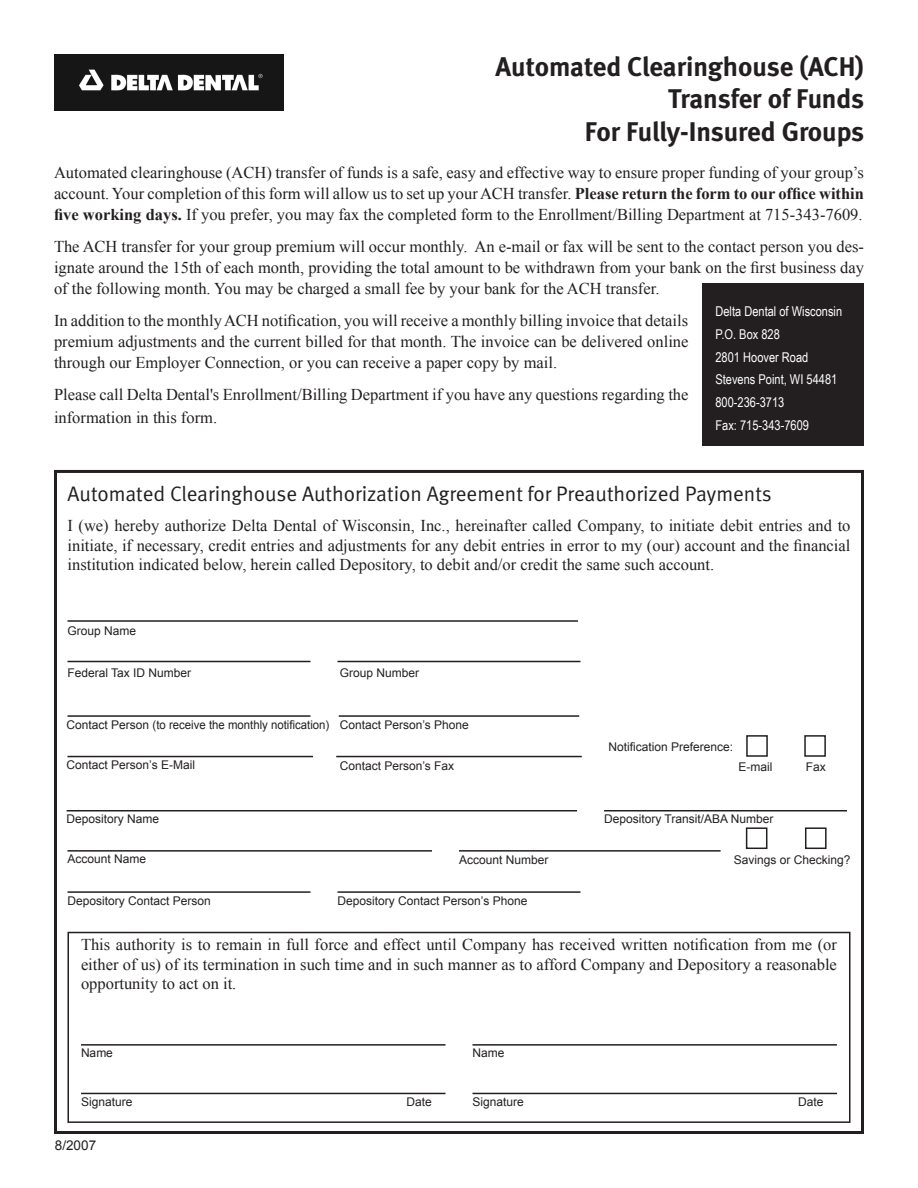
<style>
.page{position:relative;width:918px;height:1188px;background:#fff}
.page>*{position:absolute;margin:0;border:0;box-sizing:border-box;transform-origin:0 0}
.t1{font:700 27px "Meta";color:#231f20}
.t2{font:21px "Meta Normal";color:#231f20}
.t3{font:16.5px/21px "Times New Roman";color:#231f20;text-align:justify}
.t4{font:13.5px "Arial Narrow";color:#fff}
.t5{font:13.5px "Arial";color:#231f20}
.t6{font:12px "Arial";color:#231f20}
.s1{font-weight:700}
</style>
<div class="page">
<div style="left:54px;top:470px;width:810px;height:664px;border:3px solid #231f20"></div>
<hr style="left:68px;top:620px;width:510px;height:2px;background:#231f20">
<hr style="left:338px;top:661px;width:242px;height:1px;background:#231f20">
<hr style="left:67px;top:810px;width:510px;height:2px;background:#231f20">
<hr style="left:68px;top:850px;width:364px;height:2px;background:#231f20">
<hr style="left:604px;top:810px;width:243px;height:2px;background:#231f20">
<hr style="left:68px;top:891px;width:242px;height:2px;background:#231f20">
<hr style="left:338px;top:891px;width:242px;height:2px;background:#231f20">
<hr style="left:68px;top:715px;width:242px;height:2px;background:#231f20">
<hr style="left:339px;top:715px;width:240px;height:2px;background:#231f20">
<hr style="left:336px;top:756px;width:246px;height:1px;background:#231f20">
<hr style="left:68px;top:661px;width:242px;height:1px;background:#231f20">
<hr style="left:459px;top:850px;width:262px;height:2px;background:#231f20">
<div style="left:746px;top:827px;width:21px;height:22px;border:2px solid #231f20"></div>
<div style="left:805px;top:827px;width:22px;height:22px;border:2px solid #231f20"></div>
<div style="left:68px;top:932px;width:782px;height:191px;border:2px solid #231f20"></div>
<hr style="left:81px;top:1044px;width:365px;height:2px;background:#231f20">
<hr style="left:81px;top:1093px;width:365px;height:1px;background:#231f20">
<hr style="left:472px;top:1044px;width:365px;height:2px;background:#231f20">
<hr style="left:472px;top:1093px;width:365px;height:1px;background:#231f20">
<div style="left:702px;top:283px;width:162px;height:163px;background:#231f20"></div>
<img style="left:54px;top:54px;width:230px;height:56px">
<hr style="left:68px;top:756px;width:245px;height:1px;background:#231f20">
<div style="left:746px;top:735px;width:22px;height:22px;border:2px solid #231f20"></div>
<div style="left:804px;top:735px;width:22px;height:22px;border:2px solid #231f20"></div>
<p class="t1" style="left:495px;top:49px;width:370px">Automated Clearinghouse (ACH)</p>
<p class="t1" style="left:668px;top:82px;width:198px">Transfer of Funds</p>
<p class="t1" style="left:585px;top:114px;width:281px">For Fully-Insured Groups</p>
<p class="t3" style="left:54px;top:162px;width:812px">Automated clearinghouse (ACH) transfer of funds is a safe, easy and effective way to ensure proper funding of your group’s account. Your completion of this form will allow us to set up your ACH transfer. <span class="s1">Please return the form to our office within five working days.</span> If you prefer, you may fax the completed form to the Enrollment/Billing Department at 715-343-7609.</p>
<p class="t3" style="left:54px;top:236px;width:812px">The ACH transfer for your group premium will occur monthly. An e-mail or fax will be sent to the contact person you des&shy;ignate around the 15th of each month, providing the total amount to be withdrawn from your bank on the first business day of the following month. You may be charged a small fee by your bank for the ACH transfer.</p>
<p class="t3" style="left:54px;top:310px;width:636px">In addition to the monthly ACH notification, you will receive a monthly billing invoice that details premium adjustments and the current billed for that month. The invoice can be delivered online through our Employer Connection, or you can receive a paper copy by mail.</p>
<p class="t3" style="left:54px;top:382px;width:636px;line-height:23px">Please call Delta Dental's Enrollment/Billing Department if you have any questions regarding the information in this form.</p>
<p class="t4" style="left:716px;top:301px;width:128px">Delta Dental of Wisconsin</p>
<p class="t4" style="left:716px;top:324px;width:66px">P.O. Box 828</p>
<p class="t4" style="left:716px;top:347px;width:94px">2801 Hoover Road</p>
<p class="t4" style="left:716px;top:370px;width:123px">Stevens Point, WI 54481</p>
<p class="t4" style="left:716px;top:392px;width:70px">800-236-3713</p>
<p class="t4" style="left:716px;top:415px;width:95px">Fax: 715-343-7609</p>
<p class="t2" style="left:68px;top:481px;width:706px">Automated Clearinghouse Authorization Agreement for Preauthorized Payments</p>
<p class="t3" style="left:68px;top:515px;width:785px;line-height:19.8px">I (we) hereby authorize Delta Dental of Wisconsin, Inc., hereinafter called Company, to initiate debit entries and to initiate, if necessary, credit entries and adjustments for any debit entries in error to my (our) account and the financial institution indicated below, herein called Depository, to debit and/or credit the same such account.</p>
<p class="t6" style="left:68px;top:623px;width:70px">Group Name</p>
<p class="t6" style="left:68px;top:664px;width:125px">Federal Tax ID Number</p>
<p class="t6" style="left:340px;top:664px;width:81px">Group Number</p>
<p class="t6" style="left:67px;top:717px;width:264px">Contact Person (to receive the monthly notification)</p>
<p class="t6" style="left:340px;top:717px;width:131px">Contact Person’s Phone</p>
<p class="t6" style="left:340px;top:758px;width:116px">Contact Person’s Fax</p>
<p class="t6" style="left:608px;top:739px;width:126px">Notification Preference:</p>
<p class="t6" style="left:67px;top:757px;width:130px">Contact Person’s E-Mail</p>
<p class="t6" style="left:739px;top:759px;width:35px">E-mail</p>
<p class="t6" style="left:806px;top:759px;width:22px">Fax</p>
<p class="t6" style="left:67px;top:811px;width:94px">Depository Name</p>
<p class="t6" style="left:68px;top:851px;width:80px">Account Name</p>
<p class="t6" style="left:604px;top:811px;width:171px">Depository Transit/ABA Number</p>
<p class="t6" style="left:459px;top:852px;width:91px">Account Number</p>
<p class="t6" style="left:734px;top:852px;width:118px">Savings or Checking?</p>
<p class="t6" style="left:68px;top:893px;width:145px">Depository Contact Person</p>
<p class="t6" style="left:338px;top:893px;width:191px">Depository Contact Person’s Phone</p>
<p class="t3" style="left:81px;top:934px;width:757px;line-height:19.8px">This authority is to remain in full force and effect until Company has received written notification from me (or either of us) of its termination in such time and in such manner as to afford Company and Depository a reasonable opportunity to act on it.</p>
<p class="t6" style="left:81px;top:1045px;width:34px">Name</p>
<p class="t6" style="left:81px;top:1094px;width:53px">Signature</p>
<p class="t6" style="left:407px;top:1094px;width:27px">Date</p>
<p class="t5" style="left:55px;top:1137px;width:43px">8/2007</p>
<p class="t6" style="left:472px;top:1045px;width:34px">Name</p>
<p class="t6" style="left:472px;top:1094px;width:53px">Signature</p>
<p class="t6" style="left:798px;top:1094px;width:27px">Date</p>
</div>
